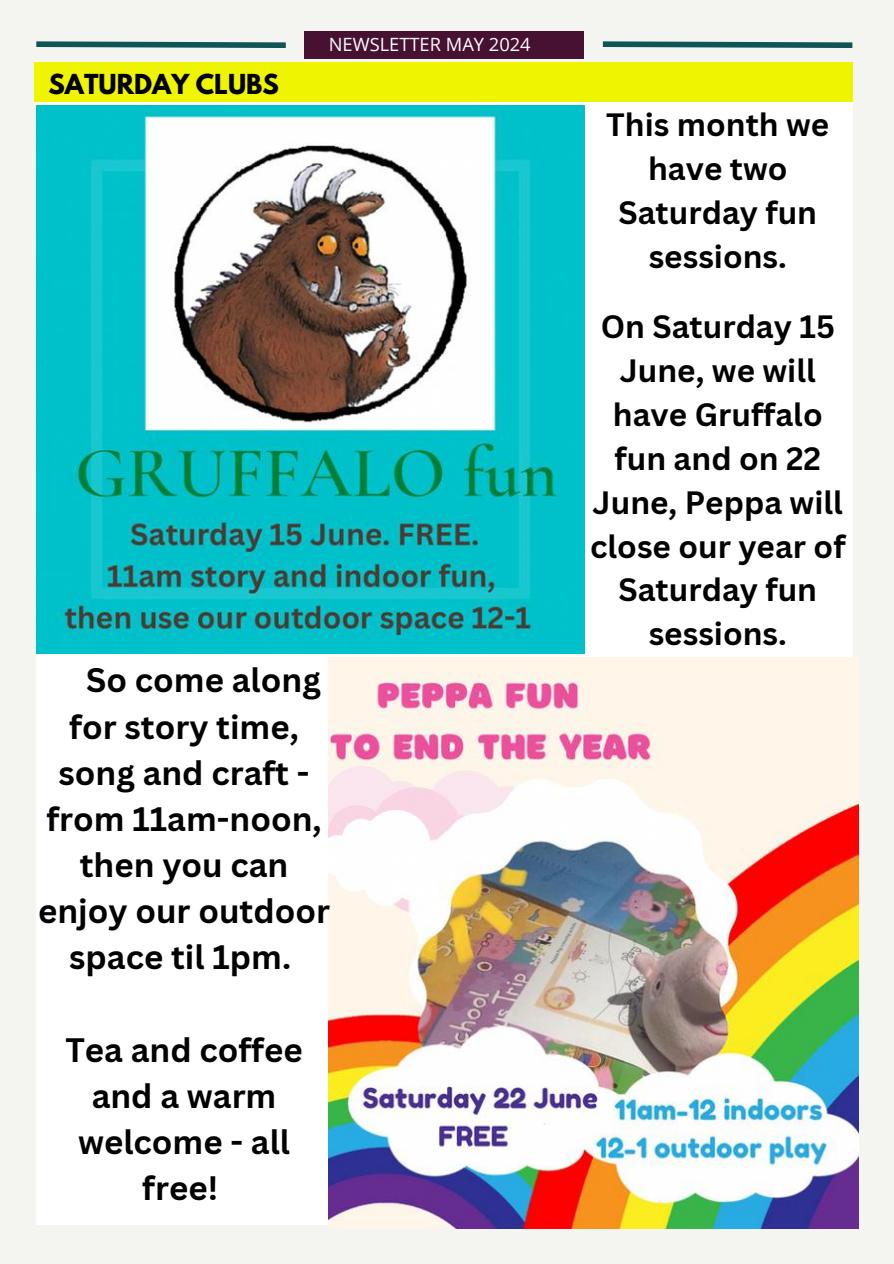
<style>
.page{position:relative;width:894px;height:1264px;background:#fff}
.page>*{position:absolute;margin:0;border:0;box-sizing:border-box;transform-origin:0 0}
.t1{font:700 33px/46.2px "Canva Sans";color:#000;text-align:center}
.t2{font:700 31.5px/44px "Canva Sans";color:#000;text-align:center}
.t3{font:700 24.45px "League Spartan";color:#000}
.t4{font:18.3px "Open Sans";color:#fefefe}
</style>
<div class="page">
<div style="left:0;top:0;width:893px;height:1263px;background:#f4f5f0"></div>
<div style="left:36px;top:63px;width:816px;height:1161px;background:#fff"></div>
<div style="left:304px;top:31px;width:280px;height:27px;background:#471131"></div>
<svg style="left:36px;top:41px;width:250px;height:7px;background:#3b7473"></svg>
<svg style="left:602px;top:41px;width:251px;height:7px;background:#3c7473"></svg>
<div style="left:34px;top:63px;width:818px;height:39px;background:#eff400"></div>
<img style="left:37px;top:106px;width:547px;height:547px">
<img style="left:329px;top:657px;width:529px;height:571px">
<p class="t3" style="left:49px;top:72px;width:232px">SATURDAY CLUBS</p>
<p class="t4" style="left:329px;top:31px;width:203px">NEWSLETTER MAY 2024</p>
<p class="t1" style="left:86px;top:656px;width:236px">So come along</p>
<p class="t1" style="left:69px;top:702px;width:231px">for story time,</p>
<p class="t1" style="left:59px;top:748px;width:252px">song and craft -</p>
<p class="t1" style="left:46px;top:795px;width:276px">from 11am-noon,</p>
<p class="t1" style="left:80px;top:841px;width:210px">then you can</p>
<p class="t1" style="left:38px;top:887px;width:293px">enjoy our outdoor</p>
<p class="t1" style="left:69px;top:933px;width:223px">space til 1pm.</p>
<p class="t1" style="left:65px;top:1025px;width:239px">Tea and coffee and a warm welcome - all free!</p>
<p class="t2" style="left:606px;top:102px;width:224px">This month we have two<br>Saturday fun sessions.</p>
<p class="t2" style="left:590px;top:303px;width:257px">On Saturday 15<br>June, we will have Gruffalo fun and on 22<br>June, Peppa will close our year of<br>Saturday fun sessions.</p>
</div>
